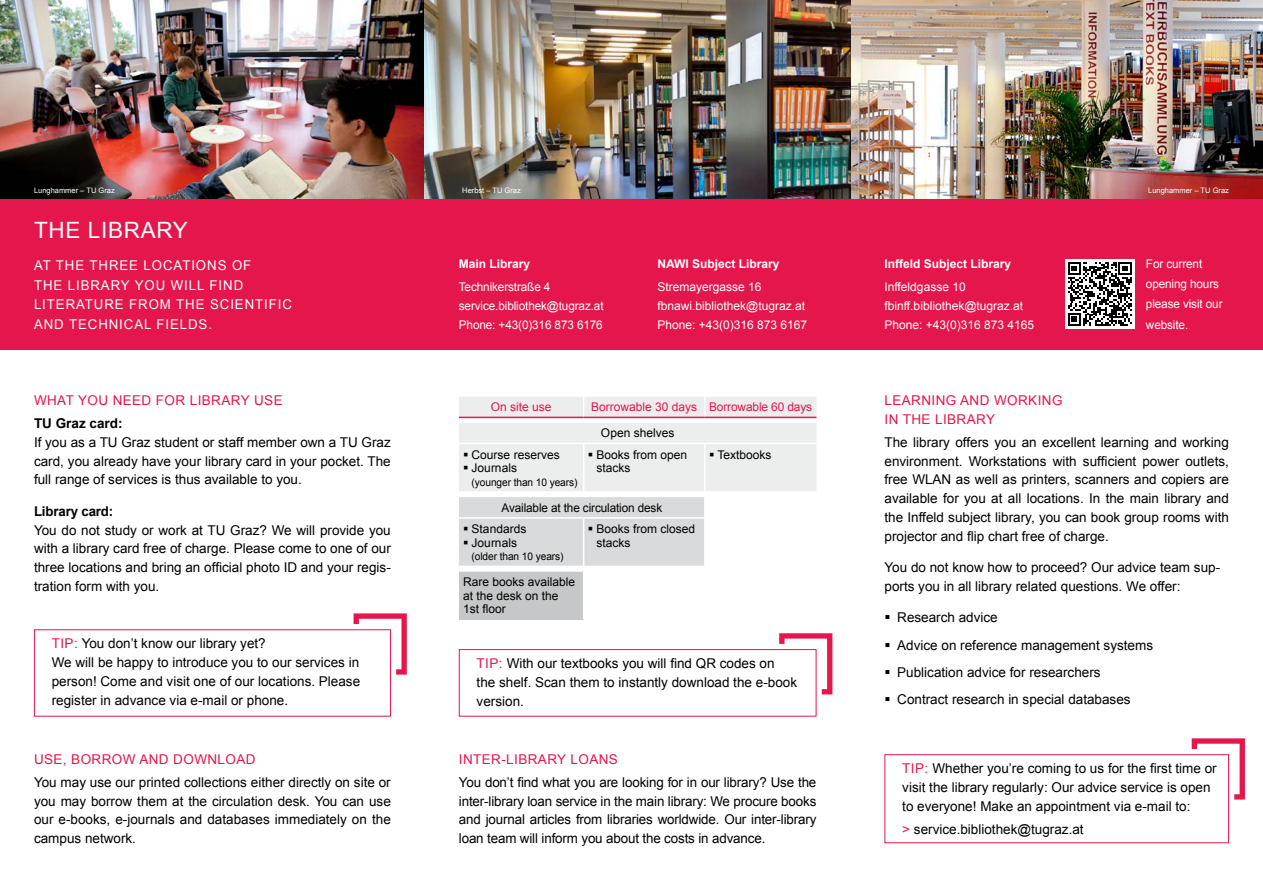
<style>
.page{position:relative;width:1263px;height:893px;background:#fff}
.page>*{position:absolute;margin:0;border:0;box-sizing:border-box;transform-origin:0 0}
.Aufzählung{font:22.5px "Arial";letter-spacing:.03em;color:#fff}
.Aufzählung-2{font:13.5px/18.8px "Arial";color:#000;text-align:justify}
.Aufzählung-3{font:13.5px/18.8px "Arial";letter-spacing:.03em;color:#e4164b}
.Aufzählung-4{font:13.5px/19.5px "Arial";letter-spacing:.07em;color:#fff}
.Aufzählung-5{font:700 13.5px "Arial";letter-spacing:-.01em;color:#000}
.Aufzählung-6{font:12px/18.8px "Arial";color:#fff}
.Aufzählung-7{font:12px/13.5px "Arial";color:#000}
.Aufzählung-8{font:700 12px "Arial";color:#fff}
.Aufzählung-9{font:12px "Arial";color:#e4164b}
.t1{font:10.5px "Arial";letter-spacing:-.01em;color:#000}
.Aufzählung-10{font:7.5px "Arial";color:#fff}
.s1{color:#e4164b}
</style>
<div class="page">
<img style="left:0;top:0;width:425px;height:200px">
<img style="left:851px;top:0;width:412px;height:200px">
<img style="left:425px;top:0;width:425px;height:200px">
<div style="left:0;top:200px;width:1263px;height:150px;background:#e4164b"></div>
<div style="left:459px;top:571px;width:125px;height:48px;background:#c6c7c8"></div>
<hr style="left:583px;top:572px;width:1px;height:47px;background:#fff">
<hr style="left:459px;top:570px;width:125px;height:2px;background:#fff">
<div style="left:459px;top:649px;width:357px;height:67px;border:1px solid #e4164b"></div>
<svg style="left:779px;top:633px;width:53px;height:61px"></svg>
<div style="left:884px;top:754px;width:345px;height:89px;border:1px solid #e4164b"></div>
<svg style="left:1192px;top:738px;width:53px;height:61px"></svg>
<svg style="left:354px;top:613px;width:53px;height:62px"></svg>
<div style="left:1065px;top:259px;width:69px;height:70px;background:#fff"></div>
<svg style="left:1068px;top:262px;width:64px;height:64px"></svg>
<svg style="left:459px;top:397px;width:357px;height:169px"></svg>
<p class="Aufzählung-10" style="left:34px;top:186px;width:82px">Lunghammer – TU Graz</p>
<p class="Aufzählung-10" style="left:462px;top:186px;width:60px">Herbst – TU Graz</p>
<p class="Aufzählung-10" style="left:1148px;top:186px;width:82px">Lunghammer – TU Graz</p>
<p class="Aufzählung" style="left:34px;top:215px;width:155px">THE LIBRARY</p>
<p class="Aufzählung-4" style="left:34px;top:256px;width:259px">AT THE THREE LOCATIONS OF<br>THE LIBRARY YOU WILL FIND<br>LITERATURE FROM THE SCIENTIFIC<br>AND TECHNICAL FIELDS.</p>
<p class="Aufzählung-3" style="left:34px;top:391px;width:250px">WHAT YOU NEED FOR LIBRARY USE</p>
<p class="Aufzählung-5" style="left:34px;top:414px;width:90px">TU Graz card:</p>
<p class="Aufzählung-2" style="left:34px;top:433px;width:358px">If you as a TU Graz student or staff member own a TU Graz card, you already have your library card in your pocket. The full range of services is thus available to you.</p>
<p class="Aufzählung-5" style="left:34px;top:502px;width:81px">Library card:</p>
<p class="Aufzählung-2" style="left:34px;top:521px;width:358px">You do not study or work at TU Graz? We will provide you with a library card free of charge. Please come to one of our three locations and bring an official photo ID and your regis&shy;tration form with you.</p>
<p class="Aufzählung-2" style="left:52px;top:634px;width:310px;text-align:left"><span class="s1">TIP:</span> You don’t know our library yet?<br>We will be happy to introduce you to our services in person! Come and visit one of our locations. Please register in advance via e-mail or phone.</p>
<p class="Aufzählung-3" style="left:34px;top:750px;width:223px">USE, BORROW AND DOWNLOAD</p>
<p class="Aufzählung-2" style="left:34px;top:773px;width:358px">You may use our printed collections either directly on site or you may borrow them at the circulation desk. You can use our e-books, e-journals and databases immediately on the campus network.</p>
<p class="Aufzählung-8" style="left:459px;top:256px;width:73px">Main Library</p>
<p class="Aufzählung-6" style="left:459px;top:278px;width:146px">Technikerstraße 4 service.bibliothek@tugraz.at</p>
<p class="Aufzählung-6" style="left:459px;top:315px;width:145px">Phone: +43(0)316 873 6176</p>
<p class="Aufzählung-8" style="left:657px;top:256px;width:124px">NAWI Subject Library</p>
<p class="Aufzählung-6" style="left:657px;top:278px;width:149px">Stremayergasse 16 fbnawi.bibliothek@tugraz.at</p>
<p class="Aufzählung-6" style="left:657px;top:315px;width:151px">Phone: +43(0)316 873 6167</p>
<p class="Aufzählung-9" style="left:491px;top:399px;width:62px">On site use</p>
<p class="Aufzählung-9" style="left:591px;top:399px;width:108px">Borrowable 30 days</p>
<p class="Aufzählung-9" style="left:709px;top:399px;width:104px">Borrowable 60 days</p>
<p class="Aufzählung-7" style="left:601px;top:426px;width:75px">Open shelves</p>
<p class="Aufzählung-7" style="left:472px;top:448px;width:90px">Course reserves</p>
<p class="Aufzählung-7" style="left:472px;top:461px;width:47px">Journals</p>
<p class="t1" style="left:472px;top:475px;width:107px">(younger than 10 years)</p>
<p class="Aufzählung-7" style="left:596px;top:448px;width:92px">Books from open stacks</p>
<p class="Aufzählung-7" style="left:718px;top:448px;width:56px">Textbooks</p>
<p class="Aufzählung-7" style="left:501px;top:501px;width:162px">Available at the circulation desk</p>
<p class="Aufzählung-7" style="left:472px;top:522px;width:56px">Standards</p>
<p class="Aufzählung-7" style="left:472px;top:536px;width:47px">Journals</p>
<p class="t1" style="left:472px;top:549px;width:93px">(older than 10 years)</p>
<p class="Aufzählung-7" style="left:596px;top:522px;width:100px">Books from closed stacks</p>
<p class="Aufzählung-7" style="left:463px;top:575px;width:114px">Rare books available at the desk on the<br>1st floor</p>
<p class="Aufzählung-2" style="left:477px;top:654px;width:322px;text-align:left"><span class="s1">TIP:</span> With our textbooks you will find QR codes on<br>the shelf. Scan them to instantly download the e-book version.</p>
<p class="Aufzählung-3" style="left:459px;top:750px;width:161px">INTER-LIBRARY LOANS</p>
<p class="Aufzählung-2" style="left:459px;top:773px;width:359px">You don’t find what you are looking for in our library? Use the inter-library loan service in the main library: We procure books and journal articles from libraries worldwide. Our inter-library loan team will inform you about the costs in advance.</p>
<p class="Aufzählung-8" style="left:884px;top:256px;width:128px">Inffeld Subject Library</p>
<p class="Aufzählung-6" style="left:884px;top:278px;width:140px">Inffeldgasse 10 fbinff.bibliothek@tugraz.at</p>
<p class="Aufzählung-6" style="left:884px;top:315px;width:151px">Phone: +43(0)316 873 4165</p>
<p class="Aufzählung-6" style="left:1146px;top:254px;width:78px;line-height:20.1px">For current opening hours please visit our website.</p>
<p class="Aufzählung-3" style="left:884px;top:391px;width:179px">LEARNING AND WORKING<br>IN THE LIBRARY</p>
<p class="Aufzählung-2" style="left:884px;top:433px;width:346px">The library offers you an excellent learning and working environment. Workstations with sufficient power outlets, free WLAN as well as printers, scanners and copiers are available for you at all locations. In the main library and the Inffeld subject library, you can book group rooms with projector and flip chart free of charge.</p>
<p class="Aufzählung-2" style="left:884px;top:558px;width:337px">You do not know how to proceed? Our advice team sup&shy;ports you in all library related questions. We offer:</p>
<p class="Aufzählung-2" style="left:897px;top:608px;width:102px">Research advice</p>
<p class="Aufzählung-2" style="left:897px;top:636px;width:257px">Advice on reference management systems</p>
<p class="Aufzählung-2" style="left:897px;top:663px;width:205px">Publication advice for researchers</p>
<p class="Aufzählung-2" style="left:897px;top:690px;width:235px">Contract research in special databases</p>
<p class="Aufzählung-2" style="left:902px;top:759px;width:316px;text-align:left"><span class="s1">TIP:</span> Whether you’re coming to us for the first time or visit the library regularly: Our advice service is open to everyone! Make an appointment via e-mail to:</p>
<p class="Aufzählung-2" style="left:902px;top:820px;width:183px"><span class="s1">&gt;</span> service.bibliothek@tugraz.at</p>
</div>
